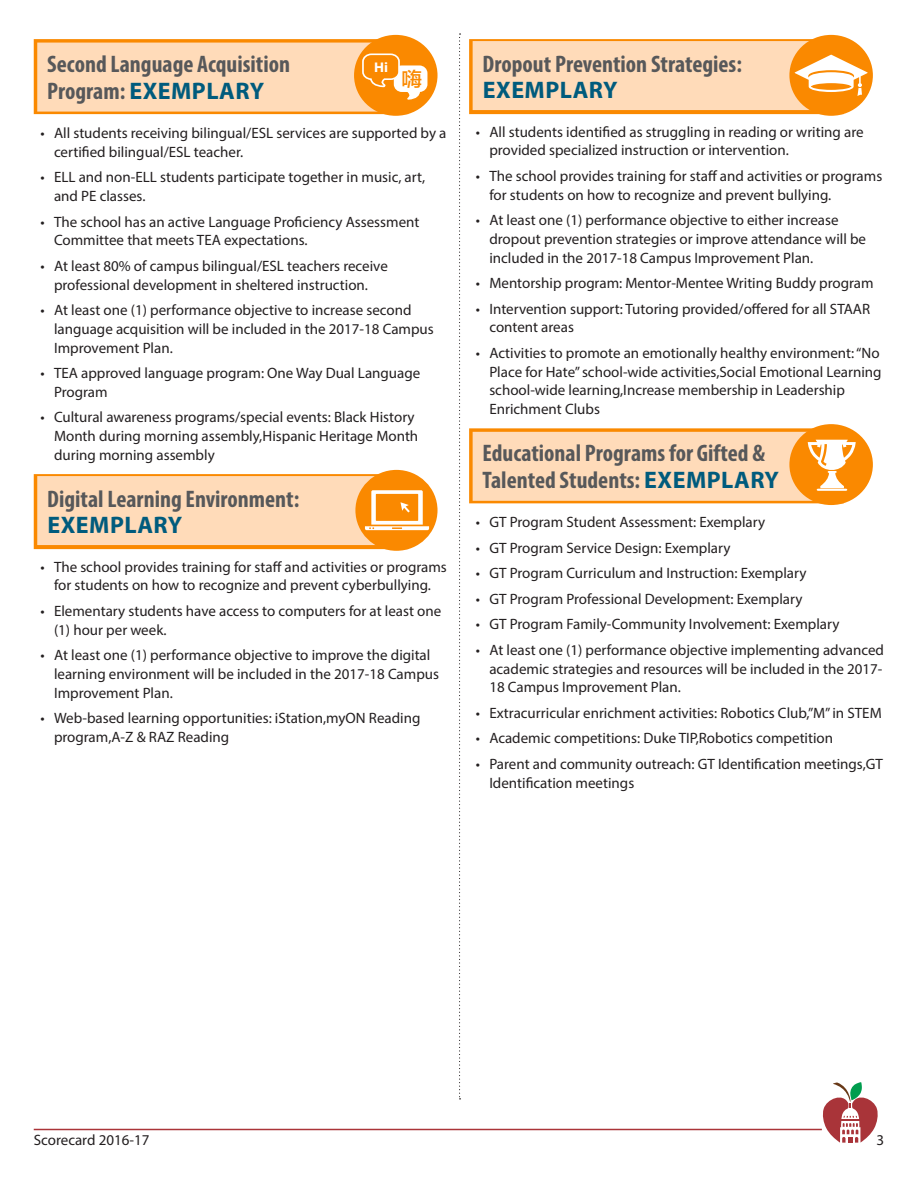
<style>
.page{position:relative;width:918px;height:1188px;background:#fff}
.page>*{position:absolute;margin:0;border:0;box-sizing:border-box;transform-origin:0 0}
.Subhead_Factor_w_2_l{font:700 condensed 24px/27px "Myriad Pro";color:#57585a}
.t1{font:19.95px "FZLTZHB B51 0";color:#fa8900}
.t2{font:15px/18.8px "Myriad Pro";color:#231f20}
.t3{font:700 14.1px "Myriad Pro";color:#fff}
.s1{font-stretch:normal;color:#005b7d}
</style>
<div class="page">
<hr style="left:34px;top:1129px;width:788px;height:1px;background:#ab3439">
<svg style="left:822px;top:1082px;width:56px;height:61px"></svg>
<svg style="left:459px;top:33px;width:2px;height:1066px"></svg>
<div style="left:34px;top:39px;width:374px;height:75px;background:linear-gradient(to right,#fa8900,#fa8900)"></div>
<div style="left:37px;top:43px;width:371px;height:69px;background:#ffdbb9"></div>
<div style="left:34px;top:474px;width:374px;height:75px;background:#fa8900"></div>
<div style="left:37px;top:476px;width:371px;height:69px;background:#ffdbb9"></div>
<div style="left:354px;top:35px;width:84px;height:81px;background:#fa8900;border-radius:50%"></div>
<svg style="left:361px;top:53px;width:66px;height:47px"></svg>
<div style="left:355px;top:470px;width:83px;height:81px;background:#fa8900;border-radius:50%"></div>
<svg style="left:365px;top:490px;width:64px;height:40px"></svg>
<div style="left:469px;top:39px;width:375px;height:75px;background:#fa8900"></div>
<div style="left:473px;top:41px;width:371px;height:69px;background:#ffdbb9"></div>
<div style="left:469px;top:428px;width:375px;height:75px;background:linear-gradient(to bottom,#fa8900,#fa8900)"></div>
<div style="left:473px;top:432px;width:371px;height:69px;background:#ffdbb9"></div>
<div style="left:789px;top:35px;width:84px;height:81px;background:#fa8900;border-radius:50%"></div>
<svg style="left:795px;top:55px;width:73px;height:41px"></svg>
<div style="left:789px;top:424px;width:84px;height:81px;background:#fa8900;border-radius:50%"></div>
<svg style="left:808px;top:440px;width:48px;height:51px"></svg>
<p class="Subhead_Factor_w_2_l" style="left:47px;top:50px;width:244px">Second Language Acquisition<br>Program: <span class="s1">EXEMPLARY</span></p>
<p class="t2" style="left:54px;top:123px;width:394px;text-indent:-14px">• All students receiving bilingual/ESL services are supported by a certified bilingual/ESL teacher.</p>
<p class="t2" style="left:54px;top:168px;width:373px;text-indent:-14px">• ELL and non-ELL students participate together in music, art, and PE classes.</p>
<p class="t2" style="left:54px;top:212px;width:367px;text-indent:-14px">• The school has an active Language Proficiency Assessment<br>Committee that meets TEA expectations.</p>
<p class="t2" style="left:40px;top:256px;width:349px;text-align:center">• At least 80% of campus bilingual/ESL teachers receive professional development in sheltered instruction.</p>
<p class="t2" style="left:54px;top:300px;width:381px;text-indent:-14px">• At least one (1) performance objective to increase second language acquisition will be included in the 2017-18 Campus<br>Improvement Plan.</p>
<p class="t2" style="left:54px;top:363px;width:368px;text-indent:-14px">• TEA approved language program: One Way Dual Language<br>Program</p>
<p class="t2" style="left:54px;top:408px;width:366px;text-indent:-14px">• Cultural awareness programs/special events: Black History<br>Month during morning assembly,Hispanic Heritage Month during morning assembly</p>
<p class="Subhead_Factor_w_2_l" style="left:47px;top:486px;width:254px;line-height:25.5px">Digital Learning Environment:<br><span class="s1">EXEMPLARY</span></p>
<p class="t2" style="left:40px;top:557px;width:408px;text-align:center">• The school provides training for staff and activities or programs for students on how to recognize and prevent cyberbullying.</p>
<p class="t2" style="left:54px;top:601px;width:389px;text-indent:-14px">• Elementary students have access to computers for at least one (1) hour per week.</p>
<p class="t2" style="left:54px;top:645px;width:387px;text-indent:-14px">• At least one (1) performance objective to improve the digital learning environment will be included in the 2017-18 Campus<br>Improvement Plan.</p>
<p class="t2" style="left:54px;top:708px;width:368px;text-indent:-14px">• Web-based learning opportunities: iStation,myON Reading program,A-Z &amp; RAZ Reading</p>
<p class="t3" style="left:374px;top:58px;width:15px">Hi</p>
<p class="Subhead_Factor_w_2_l" style="left:483px;top:51px;width:261px;line-height:25.5px">Dropout Prevention Strategies:<br><span class="s1">EXEMPLARY</span></p>
<p class="t2" style="left:489px;top:122px;width:376px;text-indent:-14px">• All students identified as struggling in reading or writing are provided specialized instruction or intervention.</p>
<p class="t2" style="left:489px;top:166px;width:394px;text-indent:-14px">• The school provides training for staff and activities or programs for students on how to recognize and prevent bullying.</p>
<p class="t2" style="left:489px;top:210px;width:378px;text-indent:-14px">• At least one (1) performance objective to either increase dropout prevention strategies or improve attendance will be included in the 2017-18 Campus Improvement Plan.</p>
<p class="t2" style="left:476px;top:273px;width:399px">• Mentorship program: Mentor-Mentee Writing Buddy program</p>
<p class="t2" style="left:489px;top:299px;width:382px;text-indent:-14px">• Intervention support: Tutoring provided/offered for all STAAR content areas</p>
<p class="t2" style="left:489px;top:343px;width:394px;text-indent:-14px">• Activities to promote an emotionally healthy environment: “No Place for Hate” school-wide activities,Social Emotional Learning school-wide learning,Increase membership in Leadership Enrichment Clubs</p>
<p class="Subhead_Factor_w_2_l" style="left:483px;top:439px;width:298px">Educational Programs for Gifted &amp;<br>Talented Students: <span class="s1">EXEMPLARY</span></p>
<p class="t2" style="left:476px;top:513px;width:291px">• GT Program Student Assessment: Exemplary</p>
<p class="t2" style="left:476px;top:538px;width:256px">• GT Program Service Design: Exemplary</p>
<p class="t2" style="left:476px;top:564px;width:332px">• GT Program Curriculum and Instruction: Exemplary</p>
<p class="t2" style="left:476px;top:589px;width:328px">• GT Program Professional Development: Exemplary</p>
<p class="t2" style="left:476px;top:615px;width:365px">• GT Program Family-Community Involvement: Exemplary</p>
<p class="t2" style="left:489px;top:640px;width:396px;text-align:justify;text-indent:-14px">• At least one (1) performance objective implementing advanced academic strategies and resources will be included in the 2017- 18 Campus Improvement Plan.</p>
<p class="t2" style="left:476px;top:703px;width:407px">• Extracurricular enrichment activities: Robotics Club,”M” in STEM</p>
<p class="t2" style="left:476px;top:729px;width:359px">• Academic competitions: Duke TIP,Robotics competition</p>
<p class="t2" style="left:489px;top:754px;width:395px;text-indent:-14px">• Parent and community outreach: GT Identification meetings,GT<br>Identification meetings</p>
<h2 class="t1" style="left:402px;top:68px;width:22px">嗨</h2>
<p class="t2" style="left:34px;top:1131px;width:117px">Scorecard 2016-17</p>
<p class="t2" style="left:877px;top:1131px;width:9px">3</p>
</div>
